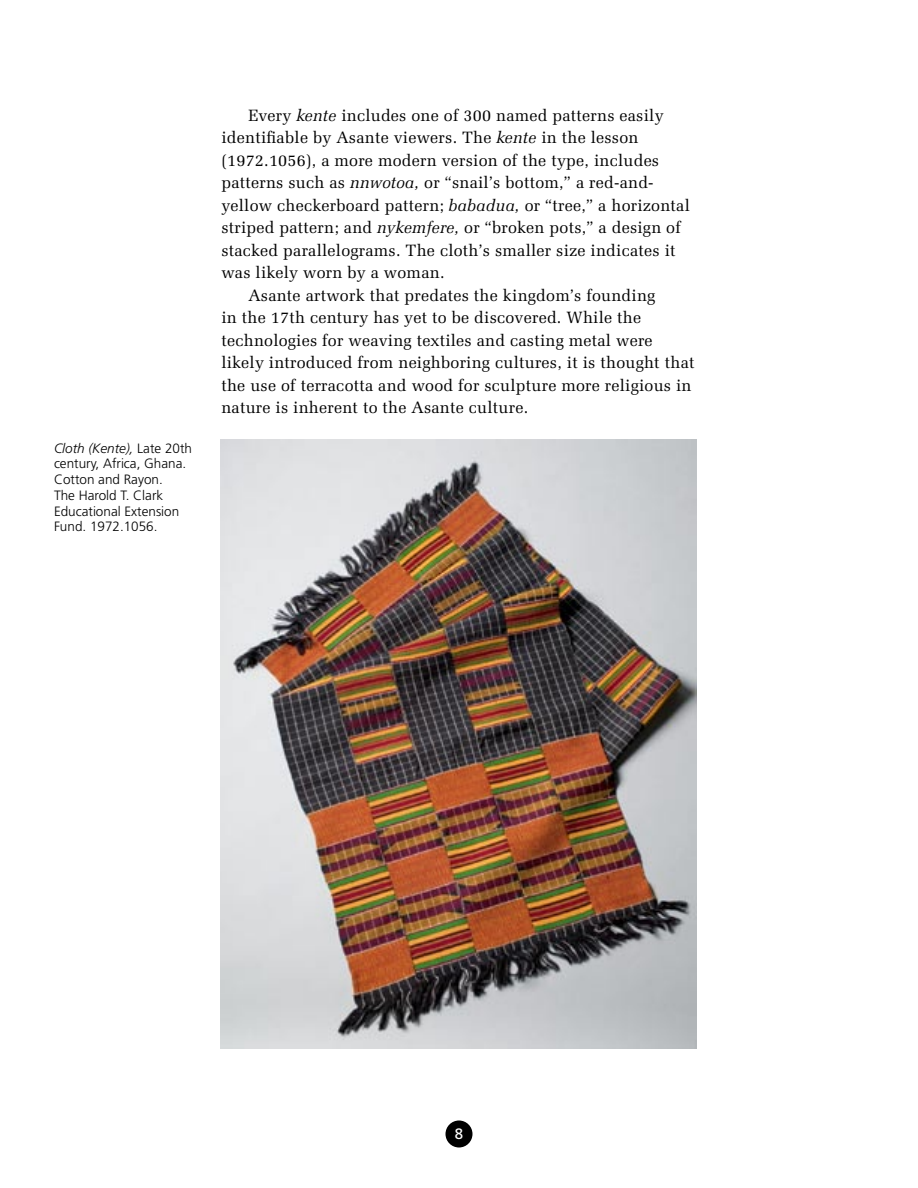
<style>
.page{position:relative;width:918px;height:1188px;background:#fff}
.page>*{position:absolute;margin:0;border:0;box-sizing:border-box;transform-origin:0 0}
.easy_read_text_11_15{font:16.5px/22.5px "Zapf Elliptical 711 BT";letter-spacing:.015em;color:#000}
.t1{font:15px "Frutiger";color:#fff}
.t2{font:300 13.5px/15.8px "Frutiger";color:#000}
.s1{font-style:italic}
</style>
<div class="page">
<div style="left:446px;top:1120px;width:26px;height:28px;background:#000;border-radius:50%"></div>
<img style="left:220px;top:440px;width:477px;height:608px">
<p class="t2" style="left:54px;top:440px;width:140px"><span class="s1">Cloth (Kente),</span> Late 20th century, Africa, Ghana.<br>Cotton and Rayon.<br>The Harold T. Clark<br>Educational Extension<br>Fund. 1972.1056.</p>
<p class="easy_read_text_11_15" style="left:221px;top:104px;width:470px;text-indent:27px">Every <span class="s1">kente</span> includes one of 300 named patterns easily identifiable by Asante viewers. The <span class="s1">kente</span> in the lesson (1972.1056), a more modern version of the type, includes patterns such as <span class="s1">nnwotoa,</span> or “snail’s bottom,” a red-and&shy;yellow checkerboard pattern; <span class="s1">babadua,</span> or “tree,” a horizontal striped pattern; and <span class="s1">nykemfere,</span> or “broken pots,” a design of stacked parallelograms. The cloth’s smaller size indicates it was likely worn by a woman.</p>
<p class="easy_read_text_11_15" style="left:221px;top:284px;width:475px;text-indent:27px">Asante artwork that predates the kingdom’s founding<br>in the 17th century has yet to be discovered. While the technologies for weaving textiles and casting metal were likely introduced from neighboring cultures, it is thought that the use of terracotta and wood for sculpture more religious in nature is inherent to the Asante culture.</p>
<p class="t1" style="left:455px;top:1125px;width:10px">8</p>
</div>
